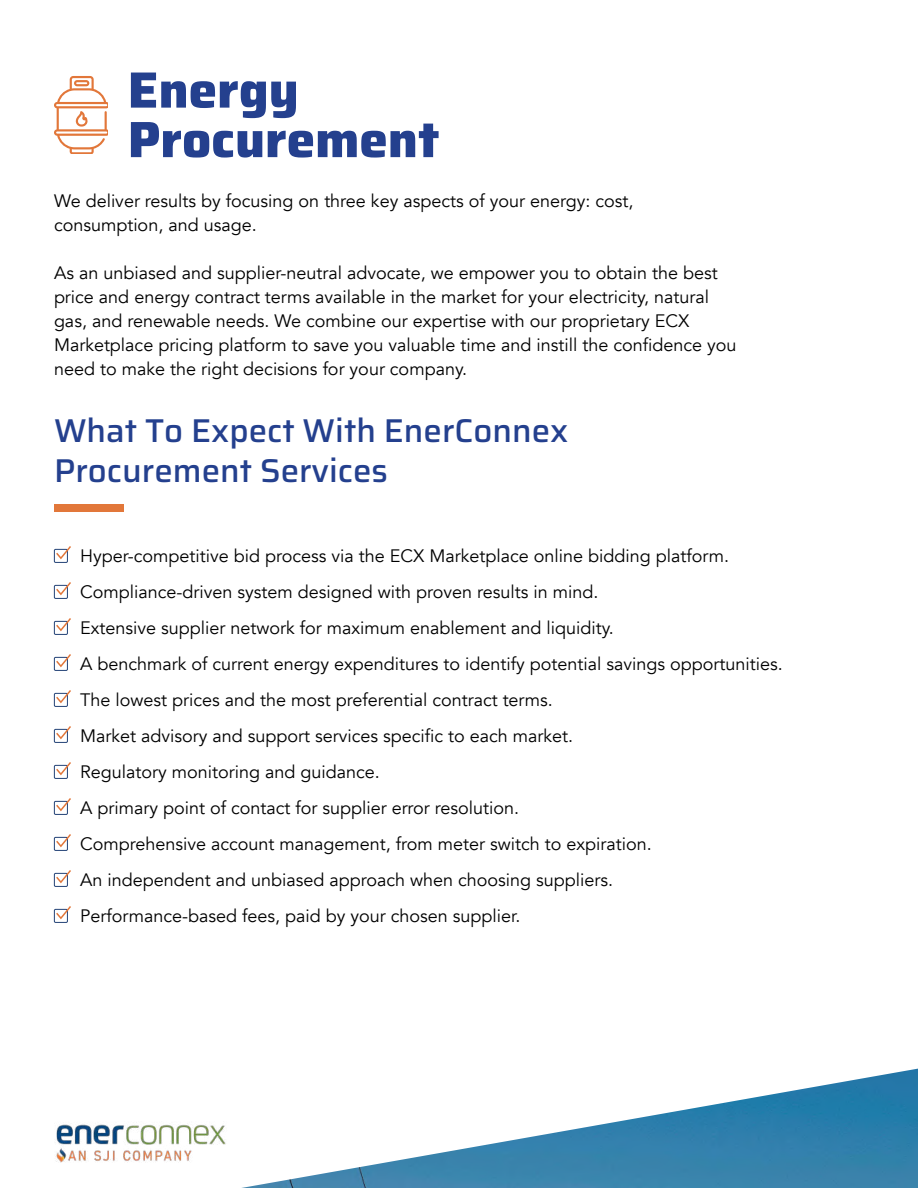
<style>
.page{position:relative;width:918px;height:1188px;background:#fff}
.page>*{position:absolute;margin:0;border:0;box-sizing:border-box;transform-origin:0 0}
.t1{font:100 51px/49.5px "Saira";color:#24408e}
.t2{font:100 33px/39.6px "Saira";color:#24408e}
.t3{font:18px/36px "Avenir";color:#000}
</style>
<div class="page">
<img style="left:55px;top:1124px;width:171px;height:39px">
<svg style="left:54px;top:76px;width:54px;height:78px"></svg>
<div style="left:54px;top:505px;width:69px;height:7px;background:#e2773a"></div>
<div style="left:54px;top:549px;width:14px;height:14px;border:1px solid #234276"></div>
<svg style="left:55px;top:546px;width:16px;height:15px"></svg>
<div style="left:54px;top:657px;width:14px;height:14px;border:1px solid #234276"></div>
<svg style="left:55px;top:654px;width:16px;height:15px"></svg>
<div style="left:54px;top:837px;width:14px;height:14px;border:1px solid #234276"></div>
<svg style="left:55px;top:834px;width:16px;height:15px"></svg>
<div style="left:54px;top:585px;width:14px;height:14px;border:1px solid #234276"></div>
<svg style="left:55px;top:582px;width:16px;height:15px"></svg>
<div style="left:54px;top:765px;width:14px;height:14px;border:1px solid #234276"></div>
<svg style="left:55px;top:762px;width:16px;height:15px"></svg>
<div style="left:54px;top:693px;width:14px;height:14px;border:1px solid #234276"></div>
<svg style="left:55px;top:690px;width:16px;height:15px"></svg>
<div style="left:54px;top:873px;width:14px;height:14px;border:1px solid #234276"></div>
<svg style="left:55px;top:870px;width:16px;height:15px"></svg>
<div style="left:54px;top:621px;width:14px;height:14px;border:1px solid #234276"></div>
<svg style="left:55px;top:618px;width:16px;height:15px"></svg>
<div style="left:54px;top:801px;width:14px;height:14px;border:1px solid #234276"></div>
<svg style="left:55px;top:798px;width:16px;height:15px"></svg>
<div style="left:54px;top:729px;width:14px;height:14px;border:1px solid #234276"></div>
<svg style="left:55px;top:726px;width:16px;height:15px"></svg>
<div style="left:54px;top:909px;width:14px;height:14px;border:1px solid #234276"></div>
<svg style="left:55px;top:906px;width:16px;height:15px"></svg>
<img style="left:242px;top:1069px;width:676px;height:119px">
<h1 class="t1" style="left:128px;top:63px;width:313px">Energy<br>Procurement</h1>
<p class="t3" style="left:54px;top:189px;width:581px;line-height:24px">We deliver results by focusing on three key aspects of your energy: cost, consumption, and usage.</p>
<p class="t3" style="left:54px;top:261px;width:684px;line-height:24px">As an unbiased and supplier-neutral advocate, we empower you to obtain the best price and energy contract terms available in the market for your electricity, natural gas, and renewable needs. We combine our expertise with our proprietary ECX Marketplace pricing platform to save you valuable time and instill the confidence you need to make the right decisions for your company.</p>
<h2 class="t2" style="left:54px;top:410px;width:516px">What To Expect With EnerConnex<br>Procurement Services</h2>
<p class="t3" style="left:80px;top:538px;width:704px">Hyper-competitive bid process via the ECX Marketplace online bidding platform.<br>Compliance-driven system designed with proven results in mind.<br>Extensive supplier network for maximum enablement and liquidity.<br>A benchmark of current energy expenditures to identify potential savings opportunities.<br>The lowest prices and the most preferential contract terms.<br>Market advisory and support services specific to each market.<br>Regulatory monitoring and guidance.<br>A primary point of contact for supplier error resolution.<br>Comprehensive account management, from meter switch to expiration.<br>An independent and unbiased approach when choosing suppliers.<br>Performance-based fees, paid by your chosen supplier.</p>
</div>
